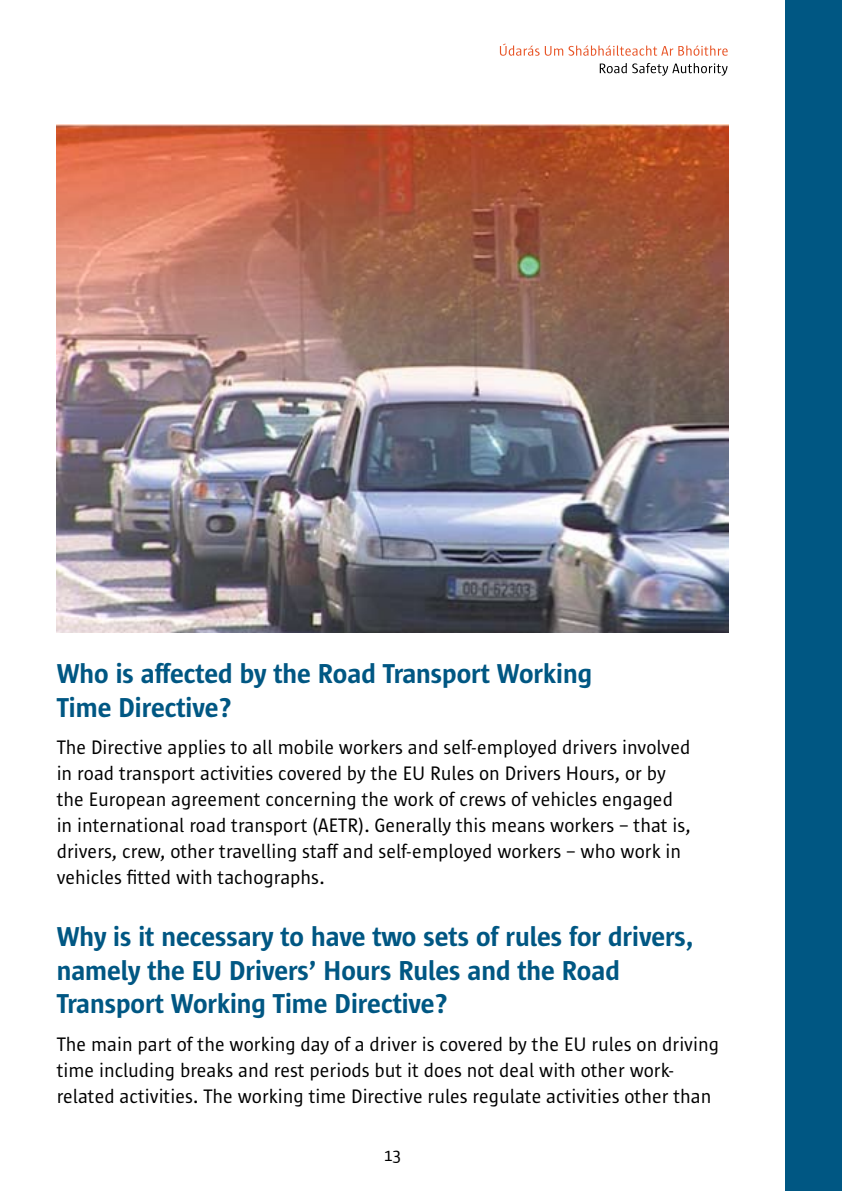
<style>
.page{position:relative;width:842px;height:1191px;background:#fff}
.page>*{position:absolute;margin:0;border:0;box-sizing:border-box;transform-origin:0 0}
.t1{font:600 28px/33.6px "Sun Sans";color:#005783}
.t2{font:20px/26px "Sun Sans";color:#000}
.t3{font:18px "Sun Sans";color:#000}
</style>
<div class="page">
<div style="left:785px;top:0;width:57px;height:1191px;background:#005783"></div>
<svg style="left:500px;top:43px;width:228px;height:13px"></svg>
<svg style="left:600px;top:63px;width:128px;height:13px"></svg>
<img style="left:57px;top:125px;width:672px;height:507px">
<h1 class="t1" style="left:57px;top:657px;width:537px">Who is affected by the Road Transport Working<br>Time Directive?</h1>
<p class="t2" style="left:57px;top:734px;width:636px">The Directive applies to all mobile workers and self-employed drivers involved in road transport activities covered by the EU Rules on Drivers Hours, or by the European agreement concerning the work of crews of vehicles engaged in international road transport (AETR). Generally this means workers – that is, drivers, crew, other travelling staff and self-employed workers – who work in vehicles fitted with tachographs.</p>
<h1 class="t1" style="left:57px;top:920px;width:638px">Why is it necessary to have two sets of rules for drivers, namely the EU Drivers’ Hours Rules and the Road<br>Transport Working Time Directive?</h1>
<p class="t2" style="left:57px;top:1031px;width:664px">The main part of the working day of a driver is covered by the EU rules on driving time including breaks and rest periods but it does not deal with other work&shy;related activities. The working time Directive rules regulate activities other than</p>
<p class="t3" style="left:384px;top:1145px;width:19px">13</p>
</div>
